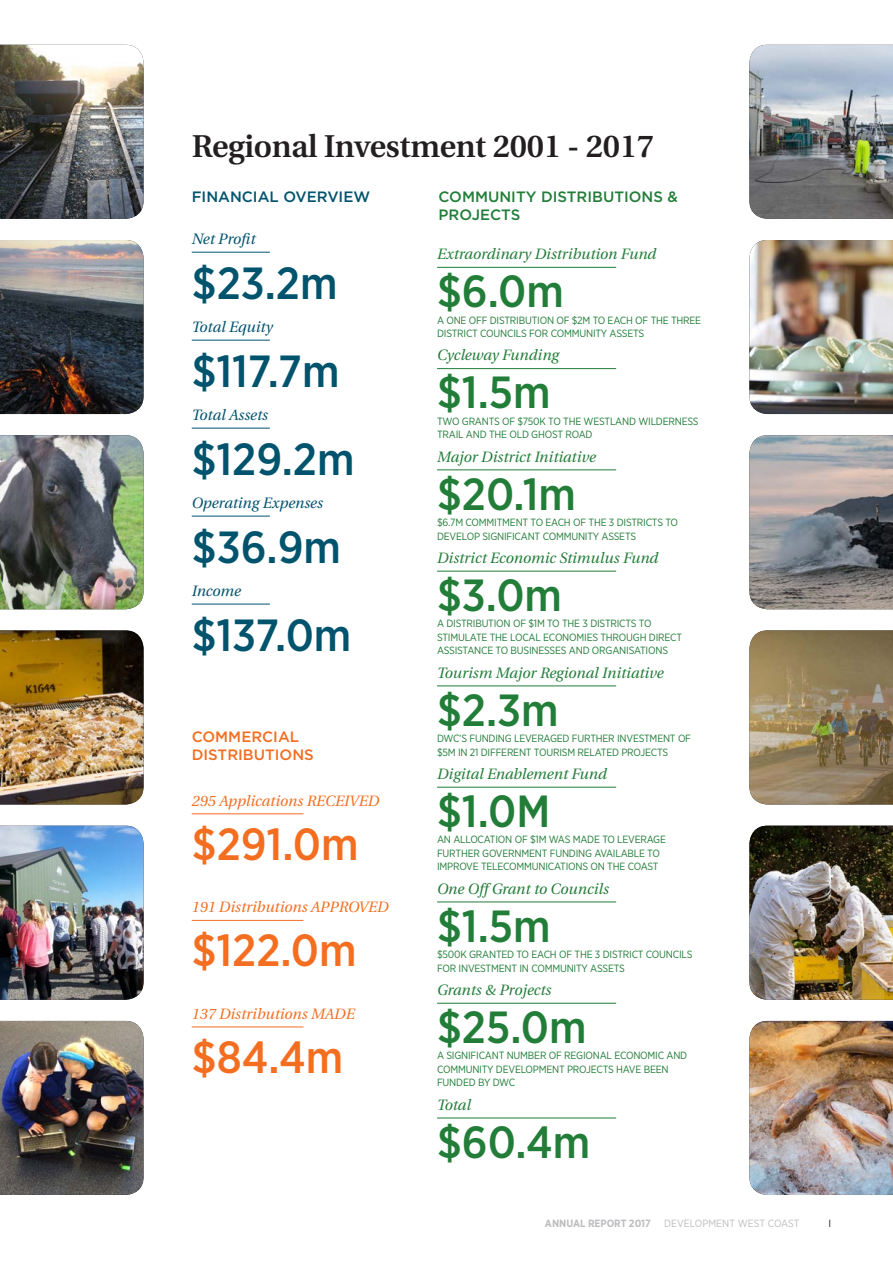
<style>
.page{position:relative;width:893px;height:1263px;background:#fff}
.page>*{position:absolute;margin:0;border:0;box-sizing:border-box;transform-origin:0 0}
.t1{font:500 45px "Gotham Narrow";color:#227d39}
.t2{font:500 45px "Gotham Narrow";color:#00536d}
.t3{font:500 45px "Gotham Narrow";color:#f36e21}
.t4{font:600 31.5px "Utopia";letter-spacing:-.01em;color:#231f20}
.t5{font:italic 15px "Utopia";color:#227d39}
.t6{font:italic 15px "Utopia";color:#f36e21}
.t7{font:italic 15px "Utopia";color:#00536d}
.t8{font:500 15px/18px "Gotham";color:#227d39}
.t9{font:500 15px/18px "Gotham";color:#f36e21}
.t10{font:500 15px "Gotham";color:#00536d}
.t11{font:10.5px/13.5px "Gotham Narrow";letter-spacing:-.02em;color:#227d39}
.t12{font:10.5px "Gotham Narrow";color:#bcbdc0}
.t13{font:700 10.5px "Gotham Narrow";color:#bcbdc0}
.t14{font:10.5px "Gotham Narrow";color:#231f20}
</style>
<div class="page">
<hr style="left:192px;top:813px;width:111px;height:1px;background:#f36e21">
<hr style="left:192px;top:920px;width:111px;height:1px;background:#f36e21">
<hr style="left:192px;top:1027px;width:111px;height:1px;background:#f36e21">
<hr style="left:192px;top:252px;width:78px;height:1px;background:#00536d">
<hr style="left:192px;top:340px;width:78px;height:1px;background:#00536d">
<hr style="left:192px;top:428px;width:78px;height:1px;background:#00536d">
<hr style="left:192px;top:516px;width:78px;height:1px;background:#00536d">
<hr style="left:192px;top:604px;width:78px;height:1px;background:#00536d">
<hr style="left:437px;top:267px;width:179px;height:1px;background:#227d39">
<hr style="left:437px;top:368px;width:179px;height:1px;background:#227d39">
<hr style="left:437px;top:470px;width:179px;height:1px;background:#227d39">
<hr style="left:437px;top:571px;width:179px;height:1px;background:#227d39">
<hr style="left:437px;top:686px;width:179px;height:1px;background:#227d39">
<hr style="left:437px;top:787px;width:179px;height:1px;background:#227d39">
<hr style="left:437px;top:902px;width:179px;height:1px;background:#227d39">
<hr style="left:437px;top:1003px;width:179px;height:1px;background:#227d39">
<hr style="left:437px;top:1118px;width:179px;height:1px;background:#227d39">
<img style="left:0;top:45px;width:144px;height:174px">
<img style="left:749px;top:45px;width:144px;height:174px">
<img style="left:0;top:240px;width:144px;height:174px">
<img style="left:749px;top:240px;width:144px;height:174px">
<img style="left:0;top:435px;width:144px;height:174px">
<img style="left:749px;top:435px;width:144px;height:174px">
<img style="left:0;top:630px;width:144px;height:174px">
<img style="left:749px;top:630px;width:144px;height:174px">
<img style="left:0;top:826px;width:144px;height:174px">
<img style="left:0;top:1021px;width:144px;height:174px">
<img style="left:749px;top:826px;width:144px;height:174px">
<img style="left:749px;top:1021px;width:144px;height:174px">
<h2 class="t4" style="left:192px;top:129px;width:464px">Regional Investment 2001 - 2017</h2>
<h3 class="t8" style="left:438px;top:188px;width:241px">COMMUNITY DISTRIBUTIONS &amp;<br>PROJECTS</h3>
<h3 class="t10" style="left:192px;top:189px;width:180px">FINANCIAL OVERVIEW</h3>
<h3 class="t7" style="left:192px;top:230px;width:65px">Net Profit</h3>
<h1 class="t2" style="left:192px;top:254px;width:147px">$23.2m</h1>
<h3 class="t7" style="left:192px;top:318px;width:82px">Total Equity</h3>
<h1 class="t2" style="left:192px;top:342px;width:149px">$117.7m</h1>
<h3 class="t7" style="left:192px;top:406px;width:78px">Total Assets</h3>
<h1 class="t2" style="left:192px;top:430px;width:164px">$129.2m</h1>
<h3 class="t7" style="left:192px;top:494px;width:133px">Operating Expenses</h3>
<h1 class="t2" style="left:192px;top:518px;width:151px">$36.9m</h1>
<h3 class="t7" style="left:192px;top:582px;width:51px">Income</h3>
<h1 class="t2" style="left:192px;top:606px;width:161px">$137.0m</h1>
<h3 class="t9" style="left:192px;top:728px;width:124px">COMMERCIAL<br>DISTRIBUTIONS</h3>
<h3 class="t6" style="left:192px;top:792px;width:189px">295 Applications RECEIVED</h3>
<h1 class="t3" style="left:192px;top:815px;width:168px">$291.0m</h1>
<h3 class="t6" style="left:192px;top:899px;width:198px">191 Distributions APPROVED</h3>
<h1 class="t3" style="left:192px;top:922px;width:166px">$122.0m</h1>
<h3 class="t6" style="left:192px;top:1005px;width:164px">137 Distributions MADE</h3>
<h1 class="t3" style="left:192px;top:1028px;width:153px">$84.4m</h1>
<h3 class="t5" style="left:437px;top:246px;width:221px">Extraordinary Distribution Fund</h3>
<h1 class="t1" style="left:437px;top:263px;width:128px">$6.0m</h1>
<p class="t11" style="left:437px;top:313px;width:266px">A ONE OFF DISTRI BUTION OF $2M TO EACH OF THE THREE<br>DISTRICT COUNCI LS FOR COMMUNITY ASSETS</p>
<h3 class="t5" style="left:437px;top:347px;width:124px">Cycleway Funding</h3>
<h1 class="t1" style="left:437px;top:364px;width:115px">$1.5m</h1>
<p class="t11" style="left:437px;top:414px;width:263px">TWO GRANTS OF $750K TO THE WESTLAND WI LDERNESS<br>TRAI L AND THE OLD GHOST ROAD</p>
<h3 class="t5" style="left:437px;top:448px;width:160px">Major District Initiative</h3>
<h1 class="t1" style="left:437px;top:465px;width:140px">$20.1m</h1>
<p class="t11" style="left:437px;top:515px;width:242px">$6.7M COMMITMENT TO EACH OF THE 3 DISTRICTS TO<br>DEVELOP SIGNI FICANT COMMUNITY ASSETS</p>
<h3 class="t5" style="left:437px;top:549px;width:223px">District Economic Stimulus Fund</h3>
<h1 class="t1" style="left:437px;top:566px;width:127px">$3.0m</h1>
<p class="t11" style="left:437px;top:617px;width:247px">A DISTRI BUTION OF $1M TO THE 3 DISTRICTS TO<br>STI MULATE THE LOCAL ECONOMI ES THROUGH DI RECT<br>ASSISTANCE TO BUSI NESSES AND ORGANISATIONS</p>
<h3 class="t5" style="left:437px;top:664px;width:228px">Tourism Major Regional Initiative</h3>
<h1 class="t1" style="left:437px;top:681px;width:123px">$2.3m</h1>
<p class="t11" style="left:437px;top:731px;width:256px">DWC’S FUNDI NG LEVERAGED FURTHER I NVESTMENT OF $5M I N 21 DI FFERENT TOURISM RELATED PROJECTS</p>
<h3 class="t5" style="left:437px;top:765px;width:171px">Digital Enablement Fund</h3>
<h1 class="t1" style="left:437px;top:782px;width:115px">$1.0M</h1>
<p class="t11" style="left:437px;top:833px;width:230px">AN ALLOCATI ON OF $1M WAS MADE TO LEVERAGE<br>FURTHER GOVERNMENT FUNDI NG AVAI LABLE TO<br>I MPROVE TELECOMMUNICATIONS ON THE COAST</p>
<h3 class="t5" style="left:437px;top:880px;width:173px">One Off Grant to Councils</h3>
<h1 class="t1" style="left:437px;top:897px;width:115px">$1.5m</h1>
<p class="t11" style="left:437px;top:947px;width:257px">$500K GRANTED TO EACH OF THE 3 DISTRICT COUNCI LS<br>FOR I NVESTMENT I N COMMUNITY ASSETS</p>
<h3 class="t5" style="left:437px;top:981px;width:116px">Grants &amp; Projects</h3>
<h1 class="t1" style="left:437px;top:998px;width:151px">$25.0m</h1>
<p class="t11" style="left:437px;top:1049px;width:252px">A SIGNI FICANT NUMBER OF REGIONAL ECONOMIC AND<br>COMMUNITY DEVELOPMENT PROJECTS HAVE BEEN<br>FUNDED BY DWC</p>
<h3 class="t5" style="left:437px;top:1096px;width:35px">Total</h3>
<h1 class="t1" style="left:437px;top:1113px;width:155px">$60.4m</h1>
<p class="t13" style="left:545px;top:1216px;width:107px">ANNUAL REPORT 2017</p>
<p class="t12" style="left:664px;top:1216px;width:137px">DEVELOPMENT WEST COAST</p>
<p class="t14" style="left:829px;top:1216px;width:4px">i</p>
</div>
